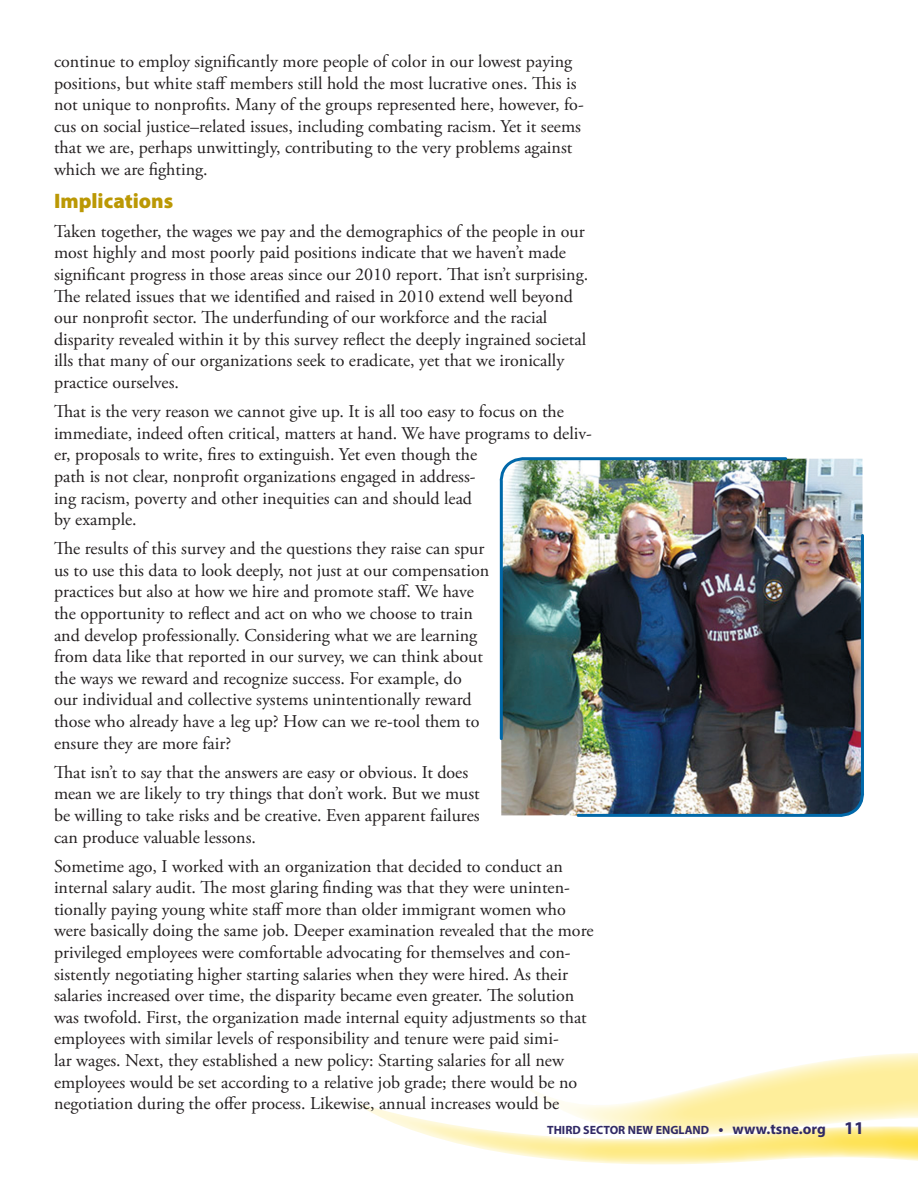
<style>
.page{position:relative;width:918px;height:1188px;background:#fff}
.page>*{position:absolute;margin:0;border:0;box-sizing:border-box;transform-origin:0 0}
.Body_Text{font:900 21px "Myriad Pro";color:#bb9804}
.Body_Text-2{font:18px/21.6px "Adobe Garamond Pro";color:#231f20}
.t1{font:700 12px "Myriad Pro";color:#302965}
.s1{font-size:15px}
.s2{font-size:18px}
</style>
<div class="page">
<svg style="left:355px;top:1053px;width:563px;height:112px"></svg>
<img style="left:501px;top:459px;width:361px;height:356px">
<img style="left:575px;top:532px;width:289px;height:285px">
<img style="left:499px;top:457px;width:290px;height:285px">
<p class="Body_Text-2" style="left:54px;top:51px;width:531px">continue to employ significantly more people of color in our lowest paying positions, but white staff members still hold the most lucrative ones. This is not unique to nonprofits. Many of the groups represented here, however, fo&shy;cus on social justice–related issues, including combating racism. Yet it seems that we are, perhaps unwittingly, contributing to the very problems against which we are fighting.</p>
<p class="Body_Text" style="left:54px;top:187px;width:121px">Implications</p>
<p class="Body_Text-2" style="left:54px;top:221px;width:536px">Taken together, the wages we pay and the demographics of the people in our most highly and most poorly paid positions indicate that we haven’t made significant progress in those areas since our 2010 report. That isn’t surprising.<br>The related issues that we identified and raised in 2010 extend well beyond our nonprofit sector. The underfunding of our workforce and the racial disparity revealed within it by this survey reflect the deeply ingrained societal ills that many of our organizations seek to eradicate, yet that we ironically practice ourselves.</p>
<p class="Body_Text-2" style="left:54px;top:401px;width:539px">That is the very reason we cannot give up. It is all too easy to focus on the immediate, indeed often critical, matters at hand. We have programs to deliv&shy;er, proposals to write, fires to extinguish. Yet even though the<br>path is not clear, nonprofit organizations engaged in address-<br>ing racism, poverty and other inequities can and should lead<br>by example.</p>
<p class="Body_Text-2" style="left:54px;top:538px;width:437px">The results of this survey and the questions they raise can spur us to use this data to look deeply, not just at our compensation practices but also at how we hire and promote staff. We have the opportunity to reflect and act on who we choose to train and develop professionally. Considering what we are learning from data like that reported in our survey, we can think about the ways we reward and recognize success. For example, do our individual and collective systems unintentionally reward those who already have a leg up? How can we re-tool them to ensure they are more fair?</p>
<p class="Body_Text-2" style="left:54px;top:762px;width:427px">That isn’t to say that the answers are easy or obvious. It does mean we are likely to try things that don’t work. But we must be willing to take risks and be creative. Even apparent failures can produce valuable lessons.</p>
<p class="Body_Text-2" style="left:54px;top:856px;width:541px">Sometime ago, I worked with an organization that decided to conduct an internal salary audit. The most glaring finding was that they were uninten&shy;tionally paying young white staff more than older immigrant women who were basically doing the same job. Deeper examination revealed that the more privileged employees were comfortable advocating for themselves and con&shy;sistently negotiating higher starting salaries when they were hired. As their salaries increased over time, the disparity became even greater. The solution was twofold. First, the organization made internal equity adjustments so that employees with similar levels of responsibility and tenure were paid simi-<br>lar wages. Next, they established a new policy: Starting salaries for all new employees would be set according to a relative job grade; there would be no negotiation during the offer process. Likewise, annual increases would be</p>
<p class="t1" style="left:547px;top:1122px;width:318px">THIRD SECTOR NEW ENGLAND <span class="s1">• www.tsne.org</span> <span class="s2">11</span></p>
</div>
